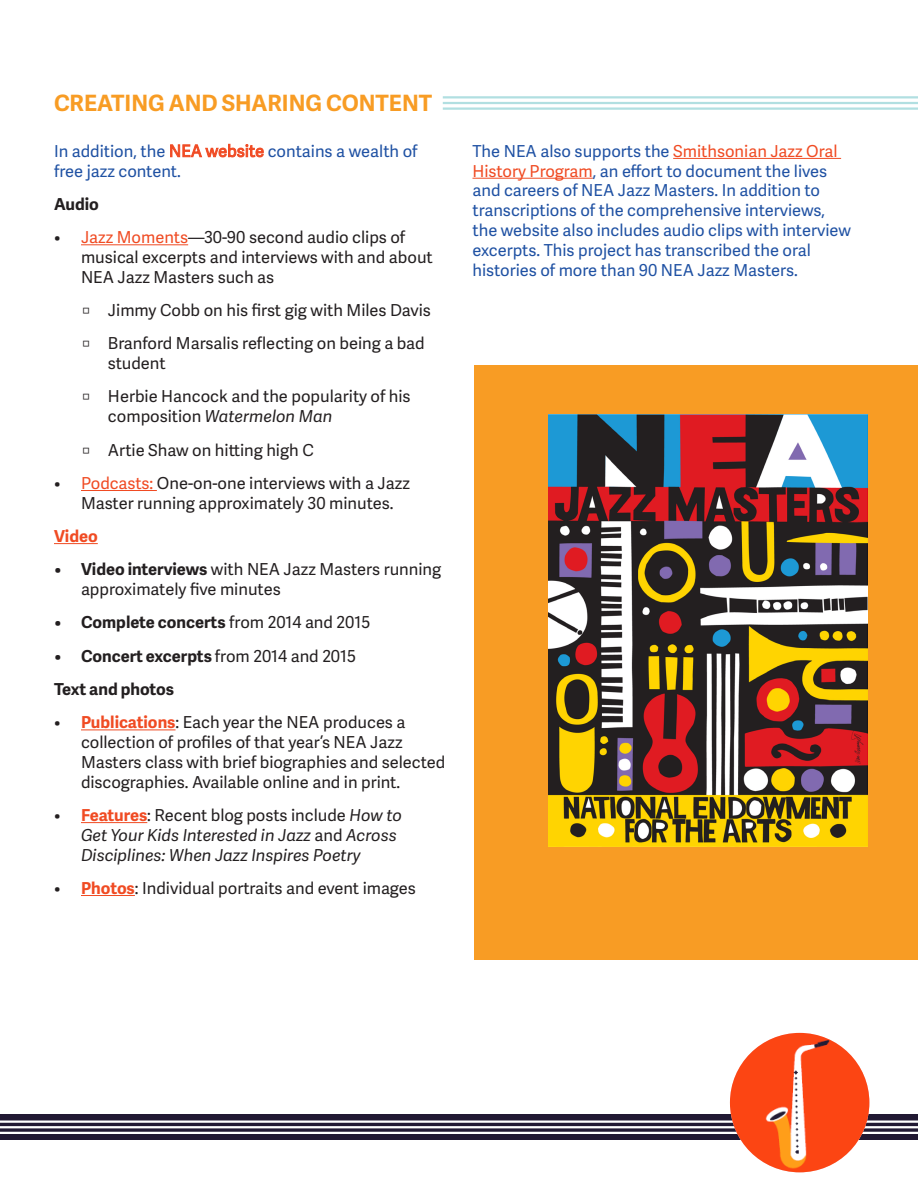
<style>
.page{position:relative;width:918px;height:1188px;background:#fff}
.page>*{position:absolute;margin:0;border:0;box-sizing:border-box;transform-origin:0 0}
.Black_Bullets{font:700 22.5px "Adelle Sans";color:#f89c24}
.t1{font:16.5px/19.8px "Adelle Sans";color:#231f20}
.Black_Bullets-2{font:16.5px/19.8px "Adelle Sans";color:#1f51a3}
.t2{font:italic 16.5px/19.8px "Adelle Sans";color:#231f20}
.Black_Bullets-3{font:700 16.5px "Adelle Sans";color:#231f20}
.Black_Bullets-4{font:700 16.5px "Adelle Sans";color:#f04b23}
.s1{color:#f04b24}
.s2{color:#f04b23}
.s3{font-style:italic}
.s4{font-weight:700}
.s5{font-weight:400}
.s6{font-weight:700;color:#f04b23}
.s7{font-style:normal}
.s8{font-weight:700;font-style:normal;color:#f04b23}
</style>
<div class="page">
<div style="left:474px;top:365px;width:444px;height:594px;background:#f89c24"></div>
<div style="left:0;top:1115px;width:918px;height:25px;background:#211933"></div>
<hr style="left:0;top:1120px;width:918px;height:3px;background:#fff">
<hr style="left:0;top:1126px;width:918px;height:2px;background:#fff">
<hr style="left:0;top:1132px;width:918px;height:2px;background:#fff">
<hr style="left:443px;top:96px;width:475px;height:2px;background:#b1dfe1">
<hr style="left:443px;top:102px;width:475px;height:2px;background:#b1dfe1">
<hr style="left:443px;top:107px;width:475px;height:3px;background:#b1dfe1">
<hr style="left:81px;top:244px;width:107px;height:1px;background:#f04b23">
<hr style="left:81px;top:490px;width:76px;height:1px;background:#f04b23">
<hr style="left:54px;top:543px;width:44px;height:1px;background:#f04b23">
<hr style="left:81px;top:729px;width:95px;height:1px;background:#f04b23">
<hr style="left:81px;top:822px;width:66px;height:1px;background:#f04b23">
<hr style="left:81px;top:895px;width:54px;height:1px;background:#f04b23">
<hr style="left:673px;top:158px;width:168px;height:1px;background:#f04b23">
<hr style="left:472px;top:178px;width:121px;height:1px;background:#f04b23">
<img style="left:730px;top:1033px;width:139px;height:139px;border-radius:70px">
<img style="left:548px;top:415px;width:320px;height:432px">
<p class="Black_Bullets" style="left:54px;top:87px;width:380px">CREATING AND SHARING CONTENT</p>
<p class="Black_Bullets-2" style="left:54px;top:140px;width:365px">In addition, the <span class="s1">NEA website</span> contains a wealth of free jazz content.</p>
<p class="Black_Bullets-3" style="left:54px;top:192px;width:46px">Audio</p>
<p class="t1" style="left:81px;top:227px;width:353px;text-indent:-27px">• <span class="s2">Jazz Moments</span>—30-90 second audio clips of musical excerpts and interviews with and about<br>NEA Jazz Masters such as</p>
<p class="t1" style="left:81px;top:300px;width:351px">̦ Jimmy Cobb on his first gig with Miles Davis</p>
<p class="t1" style="left:108px;top:333px;width:318px;text-indent:-27px">̦ Branford Marsalis reflecting on being a bad student</p>
<p class="t1" style="left:108px;top:386px;width:304px;text-indent:-27px">̦ Herbie Hancock and the popularity of his composition <span class="s3">Watermelon Man</span></p>
<p class="t1" style="left:81px;top:439px;width:234px">̦ Artie Shaw on hitting high C</p>
<p class="t1" style="left:81px;top:473px;width:330px;text-indent:-27px">• <span class="s2">Podcasts:</span> One-on-one interviews with a Jazz<br>Master running approximately 30 minutes.</p>
<p class="Black_Bullets-4" style="left:54px;top:524px;width:45px">Video</p>
<p class="t1" style="left:81px;top:559px;width:362px;text-indent:-27px"><span class="s4">• Video interviews</span> with NEA Jazz Masters running approximately five minutes</p>
<p class="Black_Bullets-3" style="left:54px;top:610px;width:318px">• Complete concerts <span class="s5">from 2014 and 2015</span></p>
<p class="Black_Bullets-3" style="left:54px;top:644px;width:304px">• Concert excerpts <span class="s5">from 2014 and 2015</span></p>
<p class="Black_Bullets-3" style="left:54px;top:677px;width:122px">Text and photos</p>
<p class="t1" style="left:81px;top:712px;width:366px;text-indent:-27px">• <span class="s6">Publications</span>: Each year the NEA produces a collection of profiles of that year’s NEA Jazz Masters class with brief biographies and selected discographies. Available online and in print.</p>
<p class="t2" style="left:81px;top:805px;width:323px;text-indent:-27px"><span class="s7">•</span> <span class="s8">Features</span><span class="s7">: Recent blog posts include</span> How to<br>Get Your Kids Interested in Jazz <span class="s7">and</span> Across<br>Disciplines: When Jazz Inspires Poetry</p>
<p class="t1" style="left:54px;top:878px;width:363px">• <span class="s6">Photos</span>: Individual portraits and event images</p>
<p class="Black_Bullets-2" style="left:472px;top:140px;width:380px">The NEA also supports the <span class="s2">Smithsonian Jazz Oral History Program</span>, an effort to document the lives and careers of NEA Jazz Masters. In addition to transcriptions of the comprehensive interviews, the website also includes audio clips with interview excerpts. This project has transcribed the oral histories of more than 90 NEA Jazz Masters.</p>
</div>
